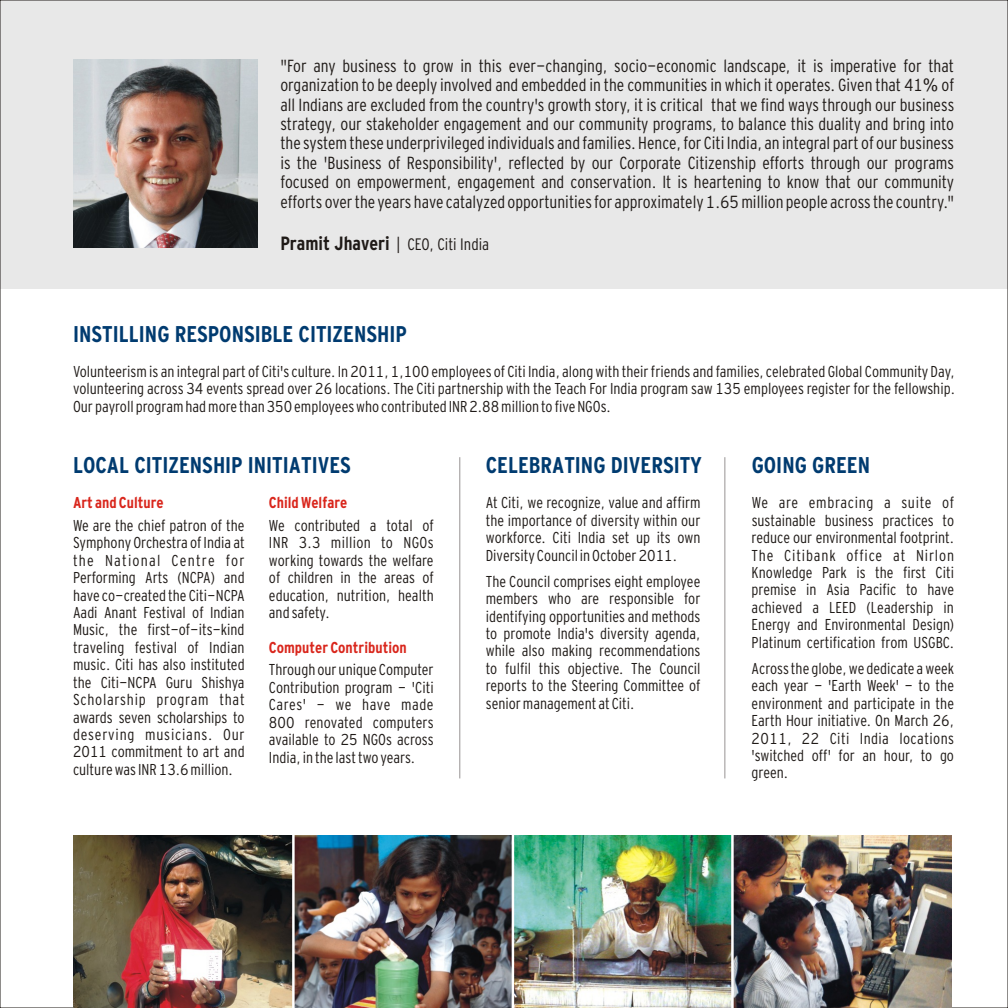
<style>
.page{position:relative;width:1008px;height:1008px;background:#fff}
.page>*{position:absolute;margin:0;border:0;box-sizing:border-box;transform-origin:0 0}
.t1{font:700 22.75px "Interstate Cond Mono";color:#003b70}
.t2{font:17.5px/19.4px "Interstate Cond Mono Lgt";color:#1f1a17;text-align:justify}
.t3{font:16.62px "Interstate Cond Mono Lgt";color:#1f1a17}
.t4{font:15.75px/17.5px "Interstate Cond Mono Lgt";color:#1f1a17;text-align:justify}
.t5{font:700 15.75px "Interstate Cond Mono";color:#d9261c}
.s1{font-family:"Arial"}
.s2{font-family:"Interstate Cond Mono";font-weight:700;font-size:19.25px}
</style>
<div class="page">
<div style="left:0;top:0;width:1008px;height:289px;background:#e8e8e8"></div>
<img style="left:73px;top:60px;width:185px;height:187px">
<hr style="left:459px;top:457px;width:1px;height:321px;background:#aba8a8">
<img style="left:359px;top:835px;width:372px;height:173px">
<img style="left:74px;top:835px;width:285px;height:173px">
<hr style="left:292px;top:835px;width:3px;height:173px;background:#fff">
<hr style="left:512px;top:835px;width:2px;height:173px;background:#fff">
<img style="left:734px;top:835px;width:218px;height:173px">
<hr style="left:724px;top:457px;width:1px;height:321px;background:#aba8a8">
<p class="t2" style="left:280px;top:58px;width:675px">"For any business to grow in this ever-changing, socio-economic landscape, it is imperative for that organization to be deeply involved and embedded in the communities in which it operates. Given that 41<span class="s1">%</span> of all Indians are excluded from the country's growth story, it is critical that we find ways through our business strategy, our stakeholder engagement and our community programs, to balance this duality and bring into the system these underprivileged individuals and families. Hence, for Citi India, an integral part of our business is the 'Business of Responsibility', reflected by our Corporate Citizenship efforts through our programs focused on empowerment, engagement and conservation. It is heartening to know that our community efforts over the years have catalyzed opportunities for approximately 1.65 million people across the country."</p>
<p class="t3" style="left:280px;top:238px;width:210px"><span class="s2">Pramit Jhaveri</span> | CEO, Citi India</p>
<h1 class="t1" style="left:73px;top:325px;width:335px">INSTILLING RESPONSIBLE CITIZENSHIP</h1>
<p class="t4" style="left:73px;top:364px;width:883px">Volunteerism is an integral part of Citi's culture. In 2011, 1,100 employees of Citi India, along with their friends and families, celebrated Global Community Day, volunteering across 34 events spread over 26 locations. The Citi partnership with the Teach For India program saw 135 employees register for the fellowship.<br>Our payroll program had more than 350 employees who contributed INR 2.88 million to five NGOs.</p>
<h1 class="t1" style="left:73px;top:457px;width:279px">LOCAL CITIZENSHIP INITIATIVES</h1>
<p class="t5" style="left:73px;top:497px;width:92px">Art and Culture</p>
<p class="t4" style="left:73px;top:518px;width:173px">We are the chief patron of the Symphony Orchestra of India at the National Centre for Performing Arts (NCPA) and have co-created the Citi-NCPA Aadi Anant Festival of Indian Music, the first-of-its-kind traveling festival of Indian music. Citi has also instituted the Citi-NCPA Guru Shishya Scholarship program that awards seven scholarships to deserving musicians. Our 2011 commitment to art and culture was INR 13.6 million.</p>
<p class="t5" style="left:269px;top:497px;width:80px">Child Welfare</p>
<p class="t4" style="left:269px;top:518px;width:166px">We contributed a total of INR 3.3 million to NGOs working towards the welfare of children in the areas of education, nutrition, health and safety.</p>
<p class="t5" style="left:269px;top:641px;width:139px">Computer Contribution</p>
<p class="t4" style="left:269px;top:663px;width:166px">Through our unique Computer Contribution program - 'Citi Cares' - we have made 800 renovated computers available to 25 NGOs across India, in the last two years.</p>
<h1 class="t1" style="left:486px;top:457px;width:218px">CELEBRATING DIVERSITY</h1>
<p class="t4" style="left:486px;top:496px;width:216px">At Citi, we recognize, value and affirm the importance of diversity within our workforce. Citi India set up its own Diversity Council in October 2011.</p>
<p class="t4" style="left:486px;top:574px;width:216px">The Council comprises eight employee members who are responsible for identifying opportunities and methods to promote India's diversity agenda, while also making recommendations to fulfil this objective. The Council reports to the Steering Committee of senior management at Citi.</p>
<h1 class="t1" style="left:752px;top:457px;width:120px">GOING GREEN</h1>
<p class="t4" style="left:752px;top:496px;width:204px">We are embracing a suite of sustainable business practices to reduce our environmental footprint.<br>The Citibank office at Nirlon Knowledge Park is the first Citi premise in Asia Pacific to have achieved a LEED (Leadership in Energy and Environmental Design)<br>Platinum certification from USGBC.</p>
<p class="t4" style="left:752px;top:661px;width:204px">Across the globe, we dedicate a week each year - 'Earth Week' - to the environment and participate in the Earth Hour initiative. On March 26, 2011, 22 Citi India locations 'switched off' for an hour, to go green.</p>
</div>
